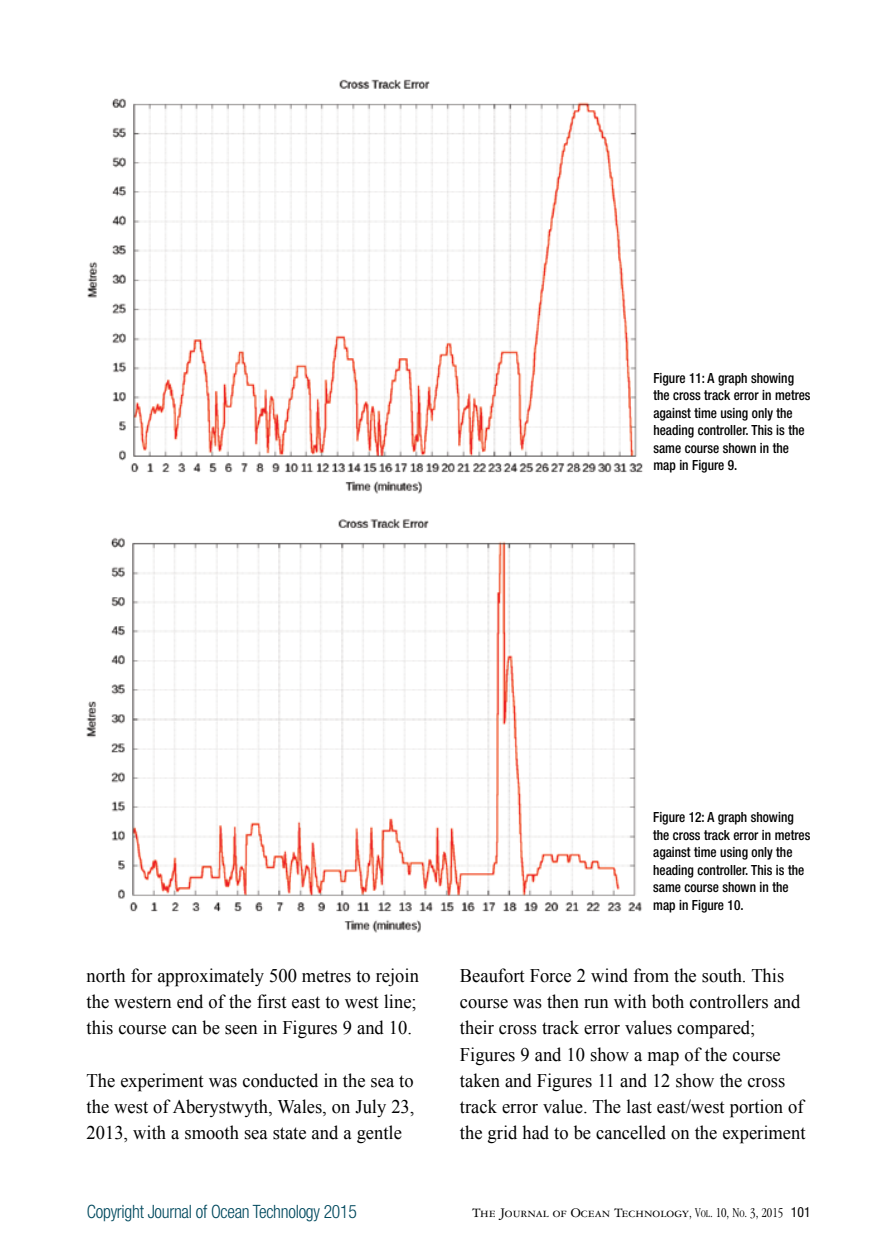
<style>
.page{position:relative;width:882px;height:1260px;background:#fff}
.page>*{position:absolute;margin:0;border:0;box-sizing:border-box;transform-origin:0 0}
.t1{font:19.25px/26.2px "Times New Roman";color:#000;text-align:justify;scale:.96 1}
.t2{font:300 condensed 18.38px "Helvetica Neue";letter-spacing:-.015em;color:#00495e;scale:.96 1}
.t3{font:500 condensed 14px/17.5px "Helvetica Neue";color:#000;scale:.95 1}
.t4{font:14px "Garamond Three SC";color:#000}
.s1{font-family:"Garamond";font-weight:300;font-stretch:condensed}
.s2{font-family:"Garamond";font-weight:300;font-stretch:condensed;font-size:10.5px}
.s3{font-family:"Helvetica Neue";font-stretch:condensed}
</style>
<div class="page">
<img style="left:87px;top:79px;width:556px;height:415px">
<img style="left:86px;top:519px;width:556px;height:414px">
<p class="t3" style="left:653px;top:369px;width:167px">Figure 11: A graph showing the cross track error in metres against time using only the heading controller. This is the same course shown in the map in Figure 9.</p>
<p class="t1" style="left:87px;top:962px;width:348px">north for approximately 500 metres to rejoin the western end of the first east to west line; this course can be seen in Figures 9 and 10.</p>
<p class="t1" style="left:87px;top:1067px;width:343px">The experiment was conducted in the sea to the west of Aberystwyth, Wales, on July 23, 2013, with a smooth sea state and a gentle</p>
<p class="t3" style="left:653px;top:808px;width:167px">Figure 12: A graph showing the cross track error in metres against time using only the heading controller. This is the same course shown in the map in Figure 10.</p>
<p class="t1" style="left:460px;top:962px;width:361px;text-align:left">Beaufort Force 2 wind from the south. This course was then run with both controllers and their cross track error values compared; Figures 9 and 10 show a map of the course taken and Figures 11 and 12 show the cross track error value. The last east/west portion of the grid had to be cancelled on the experiment</p>
<p class="t2" style="left:87px;top:1201px;width:283px">Copyright Journal of Ocean Technology 2015</p>
<p class="t4" style="left:472px;top:1205px;width:340px">The Journal of Ocean Technology<span class="s1">,</span> <span class="s1">V</span><span class="s2">ol</span><span class="s1">. 10, N</span><span class="s2">o</span><span class="s1">. 3, 2015</span> <span class="s3">101</span></p>
</div>
